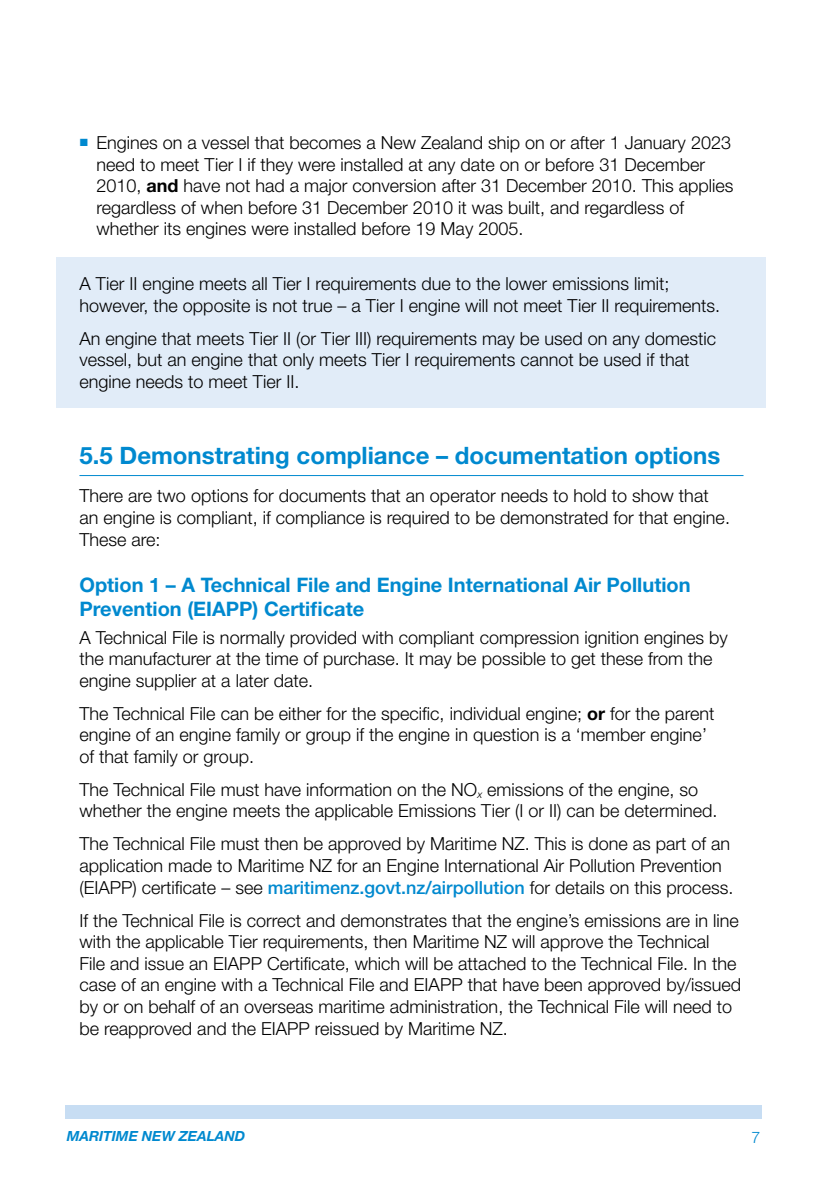
<style>
.page{position:relative;width:840px;height:1191px;background:#fff}
.page>*{position:absolute;margin:0;border:0;box-sizing:border-box;transform-origin:0 0}
.t1{font:700 24px "m Helvetica Neue LT Std";color:#0089cf}
.t2{font:700 20px/24px "m Helvetica Neue LT Std";color:#0089cf}
.t3{font:18px/21.6px "m Helvetica Neue LT Std Lt";color:#000}
.t4{font:16px "m Helvetica Neue LT Std Lt";color:#0089cf}
.t5{font:italic 700 14px "m Helvetica Neue LT Std";color:#0089cf}
.s1{font-family:"m Helvetica Neue LT Std";font-weight:700}
.s2{font-family:"m Helvetica Neue LT Std Med";color:#0089cf}
</style>
<div class="page">
<div style="left:65px;top:1105px;width:696px;height:14px;background:#c7ddf3"></div>
<div style="left:56px;top:257px;width:708px;height:151px;background:#e1ecf8"></div>
<hr style="left:79px;top:475px;width:664px;height:1px;background:#0089cf">
<p class="t3" style="left:96px;top:131px;width:638px">Engines on a vessel that becomes a New Zealand ship on or after 1 January 2023 need to meet Tier I if they were installed at any date on or before 31 December 2010, <span class="s1">and</span> have not had a major conversion after 31 December 2010. This applies regardless of when before 31 December 2010 it was built, and regardless of whether its engines were installed before 19 May 2005.</p>
<p class="t3" style="left:79px;top:272px;width:642px">A Tier II engine meets all Tier I requirements due to the lower emissions limit; however, the opposite is not true – a Tier I engine will not meet Tier II requirements.</p>
<p class="t3" style="left:79px;top:327px;width:638px">An engine that meets Tier II (or Tier III) requirements may be used on any domestic vessel, but an engine that only meets Tier I requirements cannot be used if that engine needs to meet Tier II.</p>
<h1 class="t1" style="left:79px;top:440px;width:642px">5.5 Demonstrating compliance – documentation options</h1>
<p class="t3" style="left:79px;top:485px;width:651px">There are two options for documents that an operator needs to hold to show that an engine is compliant, if compliance is required to be demonstrated for that engine.<br>These are:</p>
<p class="t2" style="left:79px;top:572px;width:612px">Option 1 – A Technical File and Engine International Air Pollution<br>Prevention (EIAPP) Certificate</p>
<p class="t3" style="left:79px;top:626px;width:649px">A Technical File is normally provided with compliant compression ignition engines by the manufacturer at the time of purchase. It may be possible to get these from the engine supplier at a later date.</p>
<p class="t3" style="left:79px;top:702px;width:636px">The Technical File can be either for the specific, individual engine; <span class="s1">or</span> for the parent engine of an engine family or group if the engine in question is a ‘member engine’ of that family or group.</p>
<p class="t3" style="left:79px;top:778px;width:639px">The Technical File must have information on the NO<sub>x</sub> emissions of the engine, so whether the engine meets the applicable Emissions Tier (I or II) can be determined.</p>
<p class="t3" style="left:79px;top:833px;width:655px">The Technical File must then be approved by Maritime NZ. This is done as part of an application made to Maritime NZ for an Engine International Air Pollution Prevention (EIAPP) certificate – see <span class="s2">maritimenz.govt.nz/airpollution</span> for details on this process.</p>
<p class="t3" style="left:79px;top:909px;width:662px">If the Technical File is correct and demonstrates that the engine’s emissions are in line with the applicable Tier requirements, then Maritime NZ will approve the Technical<br>File and issue an EIAPP Certificate, which will be attached to the Technical File. In the case of an engine with a Technical File and EIAPP that have been approved by/issued by or on behalf of an overseas maritime administration, the Technical File will need to be reapproved and the EIAPP reissued by Maritime NZ.</p>
<p class="t5" style="left:67px;top:1127px;width:180px">MARITIME NEW ZEALAND</p>
<p class="t4" style="left:751px;top:1128px;width:10px">7</p>
</div>
